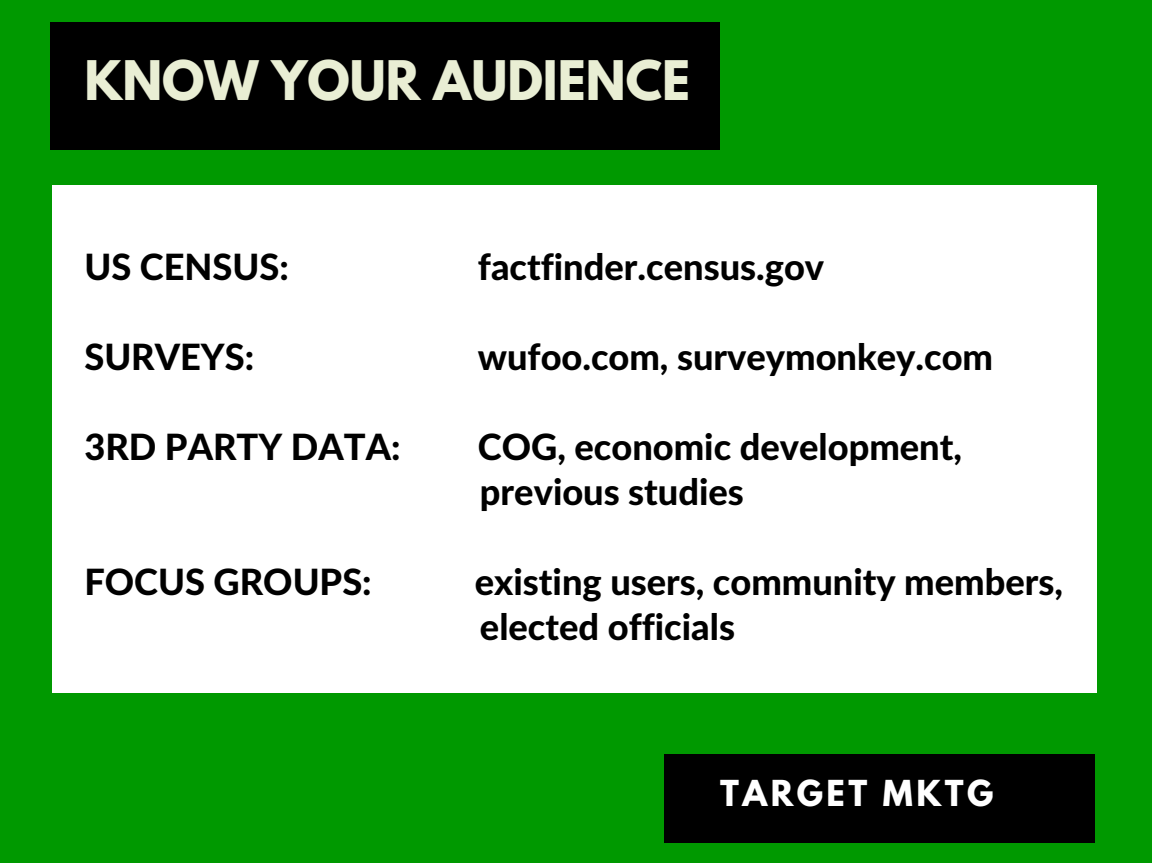
<style>
.page{position:relative;width:1152px;height:863px;background:#fff}
.page>*{position:absolute;margin:0;border:0;box-sizing:border-box;transform-origin:0 0}
.t1{font:700 48.3px "League Spartan";color:#e9eed4}
.t2{font:800 36.3px/45px "Lato";color:#000}
.t3{font:700 31.65px "League Spartan";letter-spacing:.11em;color:#fff}
</style>
<div class="page">
<div style="left:0;top:0;width:1152px;height:862px;background:#090"></div>
<div style="left:664px;top:753px;width:430px;height:89px;background:#000"></div>
<div style="left:51px;top:22px;width:669px;height:127px;background:#000"></div>
<div style="left:53px;top:185px;width:1044px;height:508px;background:#fff"></div>
<h1 class="t1" style="left:84px;top:56px;width:607px">KNOW YOUR AUDIENCE</h1>
<p class="t2" style="left:84px;top:243px;width:206px">US CENSUS:</p>
<p class="t2" style="left:478px;top:243px;width:348px">factfinder.census.gov</p>
<p class="t2" style="left:84px;top:333px;width:171px">SURVEYS:</p>
<p class="t2" style="left:478px;top:333px;width:517px">wufoo.com, surveymonkey.com</p>
<p class="t2" style="left:84px;top:423px;width:318px">3RD PARTY DATA:</p>
<p class="t2" style="left:478px;top:423px;width:486px">COG, economic development, previous studies</p>
<p class="t2" style="left:84px;top:558px;width:289px">FOCUS GROUPS:</p>
<p class="t2" style="left:475px;top:558px;width:590px">existing users, community members, elected officials</p>
<p class="t3" style="left:720px;top:777px;width:275px">TARGET MKTG</p>
</div>
